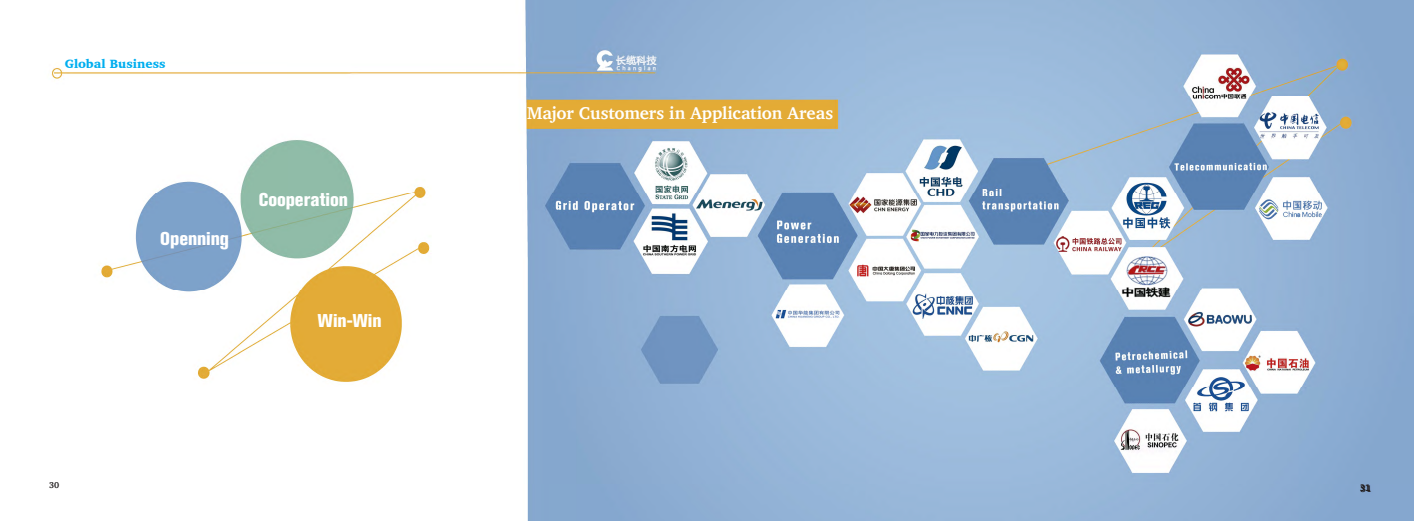
<style>
.page{position:relative;width:1414px;height:521px;background:#fff}
.page>*{position:absolute;margin:0;border:0;box-sizing:border-box;transform-origin:0 0}
.t1{font:800 condensed 18.38px "Akzidenz Grotesk BQ";letter-spacing:-.005em;color:#fff}
.t2{font:700 17.5px "Charter";letter-spacing:-.005em;color:#fff}
.t3{font:900 12.25px "Charter";letter-spacing:-.005em;color:#00aeef}
.t4{font:700 9.62px "Charter";color:#231f20}
.t5{font:9.54px "Microsoft Ya Hei";color:#fff}
.t6{font:700 8.75px "Microsoft Ya Hei";color:#231f20}
.t7{font:700 8.75px "Charter";color:#231f20}
.t8{font:5.25px "Microsoft Ya Hei";letter-spacing:.42em;color:#fff}
</style>
<div class="page">
<img style="left:52px;top:0;width:1362px;height:521px">
<p class="t3" style="left:65px;top:56px;width:102px">Global Business</p>
<p class="t1" style="left:160px;top:227px;width:70px">Openning</p>
<p class="t1" style="left:259px;top:189px;width:91px">Cooperation</p>
<p class="t1" style="left:318px;top:310px;width:65px">Win-Win</p>
<p class="t7" style="left:49px;top:478px;width:12px">30</p>
<p class="t5" style="left:616px;top:54px;width:42px">长缆科技</p>
<p class="t8" style="left:617px;top:65px;width:41px">Changlan</p>
<p class="t2" style="left:527px;top:98px;width:308px">Major Customers in Application Areas</p>
<p class="t6" style="left:1360px;top:482px;width:12px">31</p>
<p class="t4" style="left:1360px;top:480px;width:13px">31</p>
</div>
